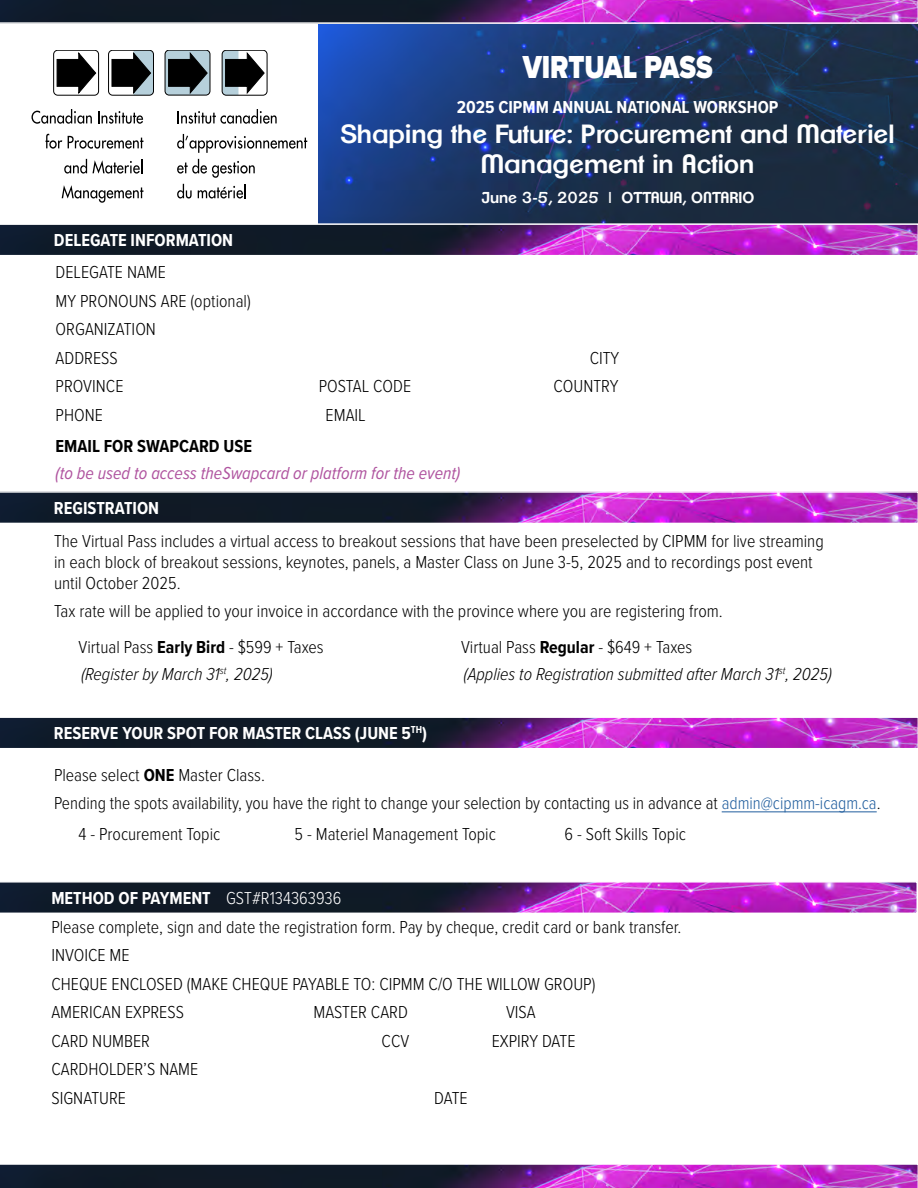
<style>
.page{position:relative;width:918px;height:1188px;background:#fff}
.page>*{position:absolute;margin:0;border:0;box-sizing:border-box;transform-origin:0 0}
.t1{font:900 33px "Proxima Nova";color:#fff;scale:.82 1}
.t2{font:600 25.65px/30px "Clemente P Dak";color:#fff;text-align:center}
.t3{font:300 18px/28.5px "Proxima Nova Cond";color:#000}
.t4{font:700 18px "Proxima Nova Cond";color:#fff}
.t5{font:italic 300 18px "Proxima Nova Cond";color:#000}
.t6{font:italic 18px "Proxima Nova Cond";color:#b055a0}
.t7{font:700 18px "Proxima Nova Cond";color:#000}
.t8{font:600 15.45px "Clemente P Dak";color:#fff}
.s1{font-weight:700}
.s2{color:#215e9e}
.s3{font-weight:700;color:#fff}
.s4{color:#fff}
</style>
<div class="page">
<img style="left:319px;top:24px;width:599px;height:199px">
<img style="left:0;top:0;width:918px;height:24px">
<img style="left:0;top:223px;width:918px;height:32px">
<img style="left:0;top:491px;width:918px;height:32px">
<img style="left:0;top:717px;width:918px;height:31px">
<img style="left:0;top:1164px;width:918px;height:24px">
<hr style="left:722px;top:812px;width:155px;height:1px;background:#215e9e">
<svg style="left:31px;top:109px;width:61px;height:15px"></svg>
<svg style="left:98px;top:111px;width:45px;height:13px"></svg>
<svg style="left:46px;top:134px;width:16px;height:15px"></svg>
<svg style="left:68px;top:136px;width:75px;height:13px"></svg>
<svg style="left:64px;top:159px;width:78px;height:15px"></svg>
<svg style="left:62px;top:185px;width:81px;height:18px"></svg>
<svg style="left:178px;top:109px;width:99px;height:15px"></svg>
<svg style="left:177px;top:134px;width:130px;height:19px"></svg>
<svg style="left:177px;top:159px;width:78px;height:19px"></svg>
<svg style="left:177px;top:184px;width:15px;height:15px"></svg>
<svg style="left:109px;top:50px;width:44px;height:45px"></svg>
<svg style="left:54px;top:50px;width:45px;height:45px"></svg>
<div style="left:53px;top:50px;width:46px;height:45px;border:1px solid #000;border-radius:4px"></div>
<svg style="left:57px;top:53px;width:39px;height:40px"></svg>
<div style="left:108px;top:50px;width:46px;height:45px;border:1px solid #000;border-radius:4px"></div>
<svg style="left:112px;top:50px;width:41px;height:45px"></svg>
<div style="left:222px;top:50px;width:45px;height:45px;border:1px solid #000;border-radius:4px"></div>
<svg style="left:222px;top:50px;width:42px;height:45px"></svg>
<svg style="left:165px;top:50px;width:45px;height:45px"></svg>
<div style="left:165px;top:50px;width:45px;height:45px;border:1px solid #000;border-radius:4px"></div>
<svg style="left:169px;top:53px;width:38px;height:40px;background:#434c50"></svg>
<svg style="left:198px;top:184px;width:48px;height:15px"></svg>
<img style="left:0;top:882px;width:917px;height:31px">
<p class="t4" style="left:54px;top:226px;width:181px">DELEGATE INFORMATION</p>
<p class="t3" style="left:56px;top:257px;width:197px">DELEGATE NAME<br>MY PRONOUNS ARE (optional)<br>ORGANIZATION<br>ADDRESS</p>
<h1 class="t1" style="left:523px;top:42px;width:233px">VIRTUAL PASS</h1>
<p class="t4" style="left:457px;top:94px;width:323px">2025 CIPMM ANNUAL NATIONAL WORKSHOP</p>
<h2 class="t2" style="left:341px;top:118px;width:555px">Shaping the Future: Procurement and Materiel<br>Management in Action</h2>
<p class="t8" style="left:481px;top:188px;width:275px">June 3-5, 2025 | OTTAWA, ONTARIO</p>
<p class="t3" style="left:590px;top:343px;width:31px">CITY</p>
<p class="t3" style="left:56px;top:371px;width:69px">PROVINCE</p>
<p class="t3" style="left:319px;top:371px;width:94px">POSTAL CODE</p>
<p class="t3" style="left:553px;top:371px;width:67px">COUNTRY</p>
<p class="t3" style="left:56px;top:400px;width:49px">PHONE</p>
<p class="t3" style="left:326px;top:400px;width:42px">EMAIL</p>
<p class="t7" style="left:56px;top:433px;width:198px">EMAIL FOR SWAPCARD USE</p>
<p class="t6" style="left:56px;top:460px;width:406px">(to be used to access theSwapcard or platform for the event)</p>
<p class="t4" style="left:54px;top:495px;width:107px">REGISTRATION</p>
<p class="t3" style="left:54px;top:530px;width:771px;line-height:21px">The Virtual Pass includes a virtual access to breakout sessions that have been preselected by CIPMM for live streaming in each block of breakout sessions, keynotes, panels, a Master Class on June 3-5, 2025 and to recordings post event until October 2025.</p>
<p class="t3" style="left:54px;top:596px;width:670px">Tax rate will be applied to your invoice in accordance with the province where you are registering from.</p>
<p class="t3" style="left:79px;top:632px;width:246px">Virtual Pass <span class="s1">Early Bird</span> - $599 + Taxes</p>
<p class="t3" style="left:461px;top:632px;width:233px">Virtual Pass <span class="s1">Regular</span> - $649 + Taxes</p>
<p class="t5" style="left:81px;top:660px;width:193px">(Register by March 31<sup>st</sup>, 2025)</p>
<p class="t5" style="left:464px;top:660px;width:369px">(Applies to Registration submitted after March 31<sup>st</sup>, 2025)</p>
<p class="t4" style="left:54px;top:720px;width:375px">RESERVE YOUR SPOT FOR MASTER CLASS (JUNE 5<sup>TH</sup>)</p>
<p class="t3" style="left:54px;top:760px;width:828px;line-height:27.8px">Please select <span class="s1">ONE</span> Master Class.<br>Pending the spots availability, you have the right to change your selection by contacting us in advance at <span class="s2">admin@cipmm-icagm.ca</span>.</p>
<p class="t3" style="left:79px;top:819px;width:143px">4 - Procurement Topic</p>
<p class="t3" style="left:295px;top:819px;width:203px">5 - Materiel Management Topic</p>
<p class="t3" style="left:565px;top:819px;width:123px">6 - Soft Skills Topic</p>
<p class="t3" style="left:51px;top:883px;width:632px"><span class="s3">METHOD OF PAYMENT</span> <span class="s4">GST#R134363936<br></span>Please complete, sign and date the registration form. Pay by cheque, credit card or bank transfer.<br>INVOICE ME<br>CHEQUE ENCLOSED (MAKE CHEQUE PAYABLE TO: CIPMM C/O THE WILLOW GROUP)<br>AMERICAN EXPRESS</p>
<p class="t3" style="left:313px;top:997px;width:96px">MASTER CARD</p>
<p class="t3" style="left:506px;top:997px;width:31px">VISA</p>
<p class="t3" style="left:51px;top:1026px;width:100px">CARD NUMBER</p>
<p class="t3" style="left:382px;top:1026px;width:29px">CCV</p>
<p class="t3" style="left:492px;top:1026px;width:85px">EXPIRY DATE</p>
<p class="t3" style="left:51px;top:1054px;width:148px">CARDHOLDER’S NAME<br>SIGNATURE</p>
<p class="t3" style="left:434px;top:1083px;width:35px">DATE</p>
</div>
